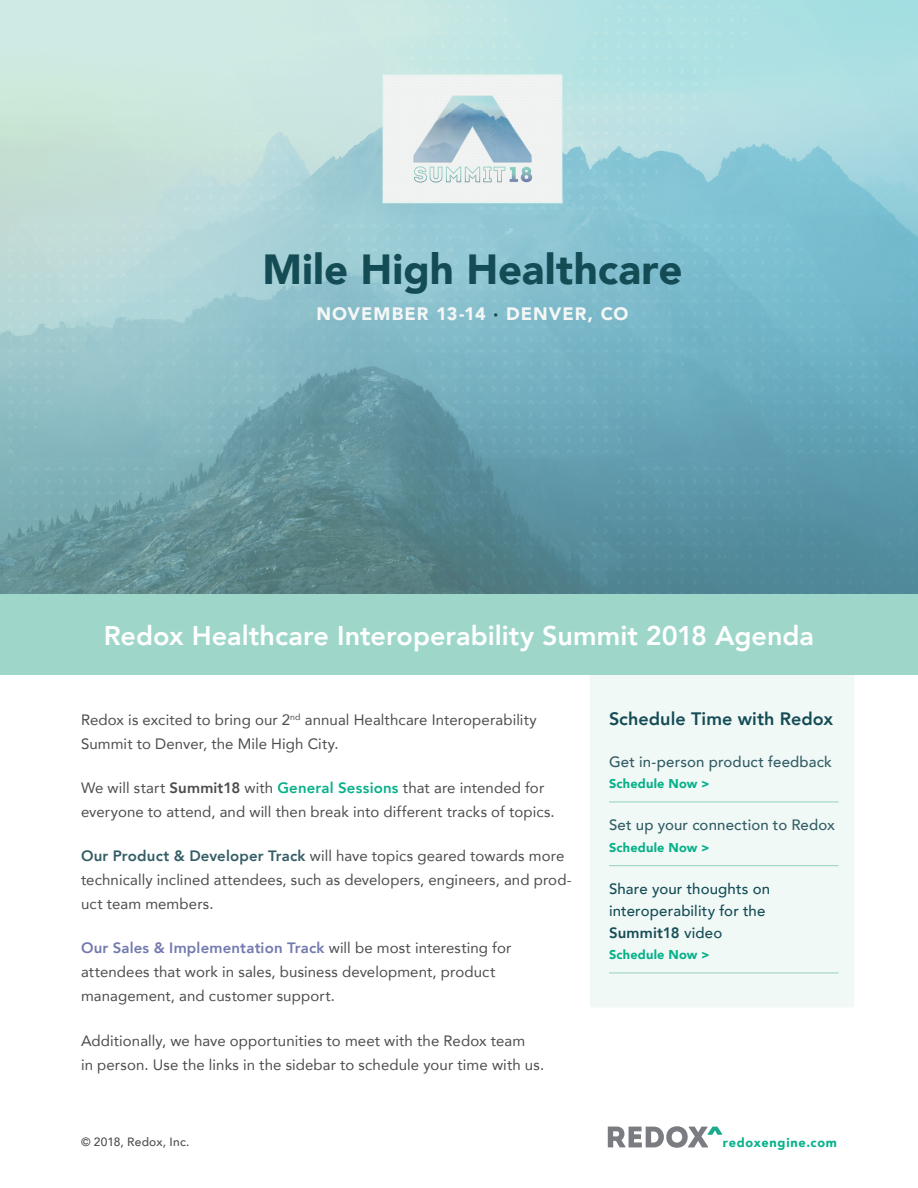
<style>
.page{position:relative;width:918px;height:1188px;background:#fff}
.page>*{position:absolute;margin:0;border:0;box-sizing:border-box;transform-origin:0 0}
.t1{font:900 42px "Avenir";color:#144c55}
.t2{font:800 27px "Avenir";color:#fff}
.t3{font:900 18px "Avenir";letter-spacing:.055em;color:#f5f7f7}
.t4{font:800 18px "Avenir";letter-spacing:.005em;color:#144c55}
.t5{font:15px/24px "Avenir";letter-spacing:.005em;color:#4b4c4d}
.t6{font:500 15px/21.8px "Avenir";letter-spacing:.01em;color:#144c55}
.t7{font:500 15px "Avenir";letter-spacing:.01em;color:#335d65}
.t8{font:900 12.75px "Avenir";letter-spacing:.02em;color:#07b189}
.t9{font:900 12.75px "Avenir";letter-spacing:.055em;color:#07b189}
.t10{font:500 12px "Avenir";letter-spacing:.015em;color:#4b4c4d}
.s1{color:#144c55}
.s2{font-weight:800}
.s3{font-weight:800;color:#07b189}
.s4{font-weight:800;color:#335d65}
.s5{font-weight:800;color:#727aaf}
</style>
<div class="page">
<div style="left:590px;top:662px;width:264px;height:346px;background:#f1f9f7;border-radius:3px"></div>
<div style="left:0;top:0;width:918px;height:675px;background:#9ed7ca"></div>
<img style="left:0;top:0;width:918px;height:594px">
<svg style="left:608px;top:1126px;width:114px;height:22px"></svg>
<hr style="left:609px;top:802px;width:229px;height:1px;background:#93d2be">
<hr style="left:609px;top:865px;width:229px;height:1px;background:#93d2be">
<hr style="left:609px;top:973px;width:229px;height:1px;background:#93d2be">
<img style="left:386px;top:77px;width:173px;height:123px">
<div style="left:383px;top:74px;width:179px;height:129px;border:2px solid #e4f4ef"></div>
<p class="t1" style="left:262px;top:233px;width:421px">Mile High Healthcare</p>
<p class="t3" style="left:316px;top:298px;width:314px">NOVEMBER 13-14 <span class="s1">·</span> DENVER, CO</p>
<p class="t2" style="left:104px;top:615px;width:712px">Redox Healthcare Interoperability Summit 2018 Agenda</p>
<p class="t5" style="left:81px;top:707px;width:457px">Redox is excited to bring our 2<sup>nd</sup> annual Healthcare Interoperability<br>Summit to Denver, the Mile High City.</p>
<p class="t5" style="left:81px;top:775px;width:475px">We will start <span class="s2">Summit18</span> with <span class="s3">General Sessions</span> that are intended for everyone to attend, and will then break into different tracks of topics.</p>
<p class="t5" style="left:81px;top:844px;width:492px"><span class="s4">Our Product &amp; Developer Track</span> will have topics geared towards more technically inclined attendees, such as developers, engineers, and prod&shy;uct team members.</p>
<p class="t5" style="left:81px;top:936px;width:432px"><span class="s5">Our Sales &amp; Implementation Track</span> will be most interesting for attendees that work in sales, business development, product management, and customer support.</p>
<p class="t5" style="left:81px;top:1028px;width:465px">Additionally, we have opportunities to meet with the Redox team<br>in person. Use the links in the sidebar to schedule your time with us.</p>
<p class="t4" style="left:609px;top:704px;width:226px">Schedule Time with Redox</p>
<p class="t7" style="left:609px;top:748px;width:225px">Get in-person product feedback</p>
<p class="t8" style="left:609px;top:773px;width:102px">Schedule Now &gt;</p>
<p class="t7" style="left:609px;top:812px;width:228px">Set up your connection to Redox</p>
<p class="t8" style="left:609px;top:837px;width:102px">Schedule Now &gt;</p>
<p class="t6" style="left:609px;top:877px;width:163px">Share your thoughts on interoperability for the<br><span class="s2">Summit18</span> video</p>
<p class="t8" style="left:609px;top:944px;width:102px">Schedule Now &gt;</p>
<p class="t10" style="left:81px;top:1131px;width:110px">© 2018, Redox, Inc.</p>
<p class="t9" style="left:723px;top:1131px;width:116px">redoxengine.com</p>
</div>
